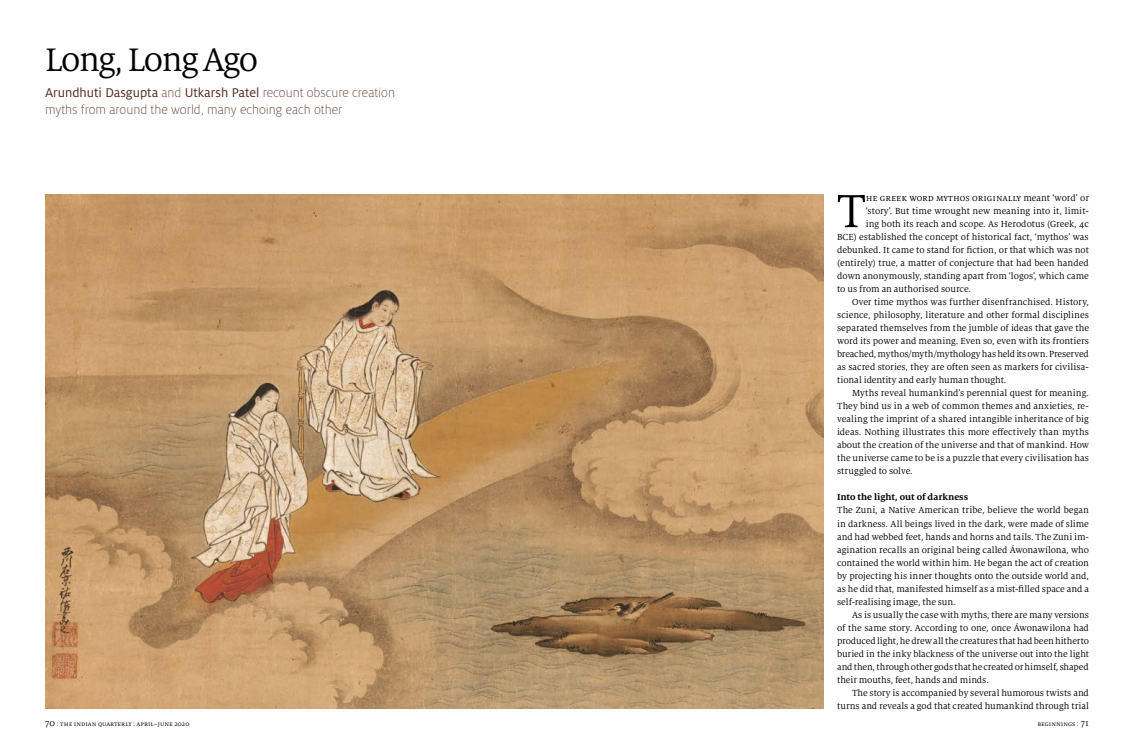
<style>
.page{position:relative;width:1134px;height:752px;background:#fff}
.page>*{position:absolute;margin:0;border:0;box-sizing:border-box;transform-origin:0 0}
.t1{font:51.4px "Milo Serif Pro";color:#000}
.t2{font:36px "Milo Serif Pro";color:#000}
.t3{font:300 expanded 14px/16.8px "Milo Pro";color:#53281e}
.t4{font:9.8px/13px "Milo Serif Pro";letter-spacing:.005em;color:#000;text-align:justify}
.t5{font:9.8px "Milo Serif Pro";letter-spacing:.025em;color:#000}
.t6{font:700 9.8px "Milo Serif Pro";letter-spacing:-.005em;color:#000}
.t7{font:7px "Milo Serif Pro";letter-spacing:.005em;color:#000}
.s1{font-weight:400;font-stretch:normal}
.s2{font-size:9.8px}
</style>
<div class="page">
<img style="left:45px;top:194px;width:778px;height:514px">
<h2 class="t2" style="left:45px;top:40px;width:215px">Long, Long Ago</h2>
<h3 class="t3" style="left:45px;top:84px;width:352px"><span class="s1">Arundhuti Dasgupta</span> and <span class="s1">Utkarsh Patel</span> recount obscure creation myths from around the world, many echoing each other</h3>
<h1 class="t1" style="left:837px;top:182px;width:30px">T</h1>
<p class="t4" style="left:866px;top:191px;width:225px">he Greek word mythos originally meant ‘word’ or</p>
<p class="t4" style="left:866px;top:204px;width:225px">‘story’. But time wrought new meaning into it, limit-</p>
<p class="t4" style="left:866px;top:217px;width:225px">ing both its reach and scope. As Herodotus (Greek, 4c</p>
<p class="t4" style="left:837px;top:230px;width:253px">BCE) established the concept of historical fact, ‘mythos’ was</p>
<p class="t4" style="left:837px;top:243px;width:253px">debunked. It came to stand for fiction, or that which was not</p>
<p class="t4" style="left:837px;top:256px;width:253px">(entirely) true, a matter of conjecture that had been handed</p>
<p class="t4" style="left:837px;top:269px;width:253px">down anonymously, standing apart from ‘logos’, which came</p>
<p class="t4" style="left:837px;top:282px;width:135px">to us from an authorised source.</p>
<p class="t4" style="left:852px;top:295px;width:238px">Over time mythos was further disenfranchised. History,</p>
<p class="t4" style="left:837px;top:308px;width:253px">science, philosophy, literature and other formal disciplines</p>
<p class="t4" style="left:837px;top:321px;width:253px">separated themselves from the jumble of ideas that gave the</p>
<p class="t4" style="left:837px;top:334px;width:253px">word its power and meaning. Even so, even with its frontiers</p>
<p class="t4" style="left:837px;top:347px;width:253px">breached, mythos/myth/mythology has held its own. Preserved</p>
<p class="t4" style="left:837px;top:360px;width:253px">as sacred stories, they are often seen as markers for civilisa-</p>
<p class="t4" style="left:837px;top:373px;width:171px">tional identity and early human thought.</p>
<p class="t4" style="left:852px;top:386px;width:238px">Myths reveal humankind’s perennial quest for meaning.</p>
<p class="t4" style="left:837px;top:399px;width:253px">They bind us in a web of common themes and anxieties, re-</p>
<p class="t4" style="left:837px;top:412px;width:253px">vealing the imprint of a shared intangible inheritance of big</p>
<p class="t5" style="left:837px;top:426px;width:253px">ideas. Nothing illustrates this more effectively than myths</p>
<p class="t4" style="left:837px;top:438px;width:253px">about the creation of the universe and that of mankind. How</p>
<p class="t4" style="left:837px;top:451px;width:253px">the universe came to be is a puzzle that every civilisation has</p>
<p class="t4" style="left:837px;top:464px;width:77px">struggled to solve.</p>
<p class="t6" style="left:837px;top:491px;width:133px">Into the light, out of darkness</p>
<p class="t4" style="left:837px;top:503px;width:253px">The Zuni, a Native American tribe, believe the world began in darkness. All beings lived in the dark, were made of slime and had webbed feet, hands and horns and tails. The Zuni im&shy;agination recalls an original being called Áwonawílona, who contained the world within him. He began the act of creation by projecting his inner thoughts onto the outside world and, as he did that, manifested himself as a mist-filled space and a self-realising image, the sun.</p>
<p class="t4" style="left:837px;top:607px;width:253px;text-indent:15px">As is usually the case with myths, there are many versions of the same story. According to one, once Áwonawilona had produced light, he drew all the creatures that had been hitherto buried in the inky blackness of the universe out into the light and then, through other gods that he created or himself, shaped their mouths, feet, hands and minds.</p>
<p class="t4" style="left:837px;top:685px;width:253px;text-align:right">The story is accompanied by several humorous twists and turns and reveals a god that created humankind through trial</p>
<p class="t7" style="left:45px;top:719px;width:146px"><span class="s2">70</span> : The indian quarterly : April–June 2020</p>
<p class="t7" style="left:1037px;top:719px;width:53px">beginnings : <span class="s2">71</span></p>
</div>
